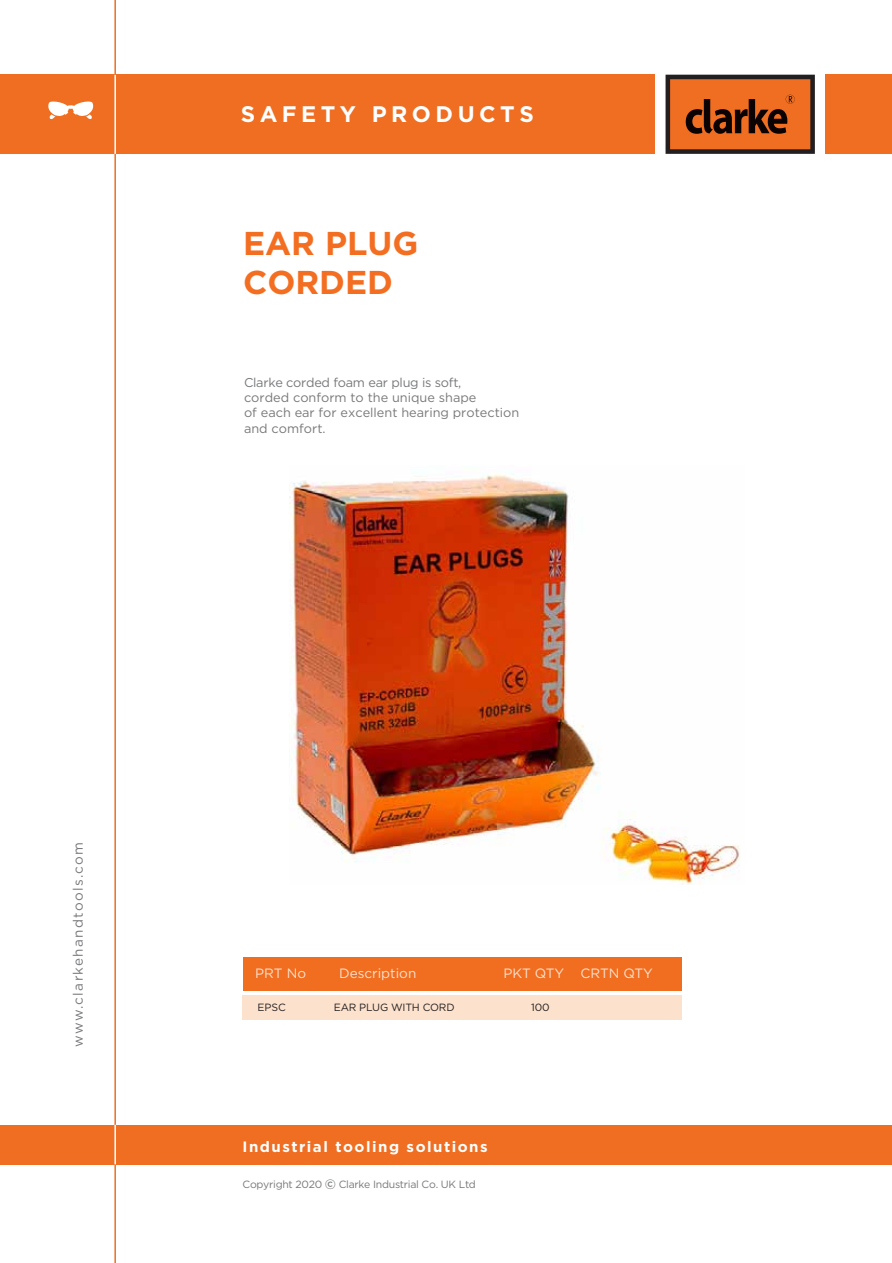
<style>
.page{position:relative;width:892px;height:1263px;background:#fff}
.page>*{position:absolute;margin:0;border:0;box-sizing:border-box;transform-origin:0 0}
.t1{font:700 33px/39.6px "Gotham";color:#f36e21}
.t2{font:700 22.5px "Gotham";letter-spacing:.2em;color:#fff}
.t3{font:700 15px "Gotham";letter-spacing:.1em;color:#fff}
.t4{font:13.5px "Gotham";color:#fce1cc}
.t5{font:13.5px "Gotham";letter-spacing:.1em;color:#77787b}
.t6{font:12.75px/15.3px "Gotham";color:#787878}
.t7{font:12.75px "Gotham";letter-spacing:-.02em;color:#77787b}
.t8{font:10.5px "Gotham";letter-spacing:-.025em;color:#77787b}
.t9{font:10.5px "Gotham";letter-spacing:-.02em;color:#231f20}
.s1{font-weight:500;font-size:13.5px}
</style>
<div class="page">
<div style="left:0;top:75px;width:654px;height:79px;background:#ef6e21"></div>
<div style="left:825px;top:75px;width:66px;height:79px;background:#ef6e21"></div>
<hr style="left:114px;top:75px;width:2px;height:80px;background:#fff">
<svg style="left:665px;top:75px;width:149px;height:79px;background:#ad521d"></svg>
<hr style="left:114px;top:154px;width:2px;height:1109px;background:#ef6e21">
<hr style="left:114px;top:0;width:2px;height:75px;background:#ef6e21">
<div style="left:0;top:1125px;width:891px;height:39px;background:#ef6e21"></div>
<hr style="left:114px;top:1125px;width:2px;height:39px;background:#fff">
<svg style="left:48px;top:101px;width:46px;height:19px"></svg>
<div style="left:242px;top:995px;width:440px;height:24px;background:#fce1cc"></div>
<div style="left:243px;top:958px;width:438px;height:33px;background:#f16e21"></div>
<img style="left:289px;top:473px;width:451px;height:412px">
<h2 class="t2" style="left:241px;top:101px;width:294px">SAFETY PRODUCTS</h2>
<h1 class="t1" style="left:243px;top:222px;width:177px">EAR PLUG<br>CORDED</h1>
<p class="t7" style="left:244px;top:375px;width:219px">Clarke corded foam ear plug is soft,</p>
<p class="t6" style="left:244px;top:390px;width:277px">corded conform to the unique shape<br>of each ear for excellent hearing protection and comfort.</p>
<p class="t5" style="left:71px;top:1047px;width:206px;rotate:-90deg">www.clarkehandtools.com</p>
<p class="t4" style="left:255px;top:966px;width:52px">PRT No</p>
<p class="t4" style="left:339px;top:966px;width:79px">Description</p>
<p class="t4" style="left:503px;top:966px;width:151px">PKT QTY CRTN QTY</p>
<p class="t9" style="left:257px;top:1001px;width:30px">EPSC</p>
<p class="t9" style="left:334px;top:1001px;width:122px">EAR PLUG WITH CORD</p>
<p class="t9" style="left:531px;top:1001px;width:20px">100</p>
<p class="t3" style="left:242px;top:1138px;width:246px">Industrial tooling solutions</p>
<p class="t8" style="left:242px;top:1178px;width:235px">Copyright 2020 <span class="s1">©</span> Clarke Industrial Co. UK Ltd</p>
</div>
